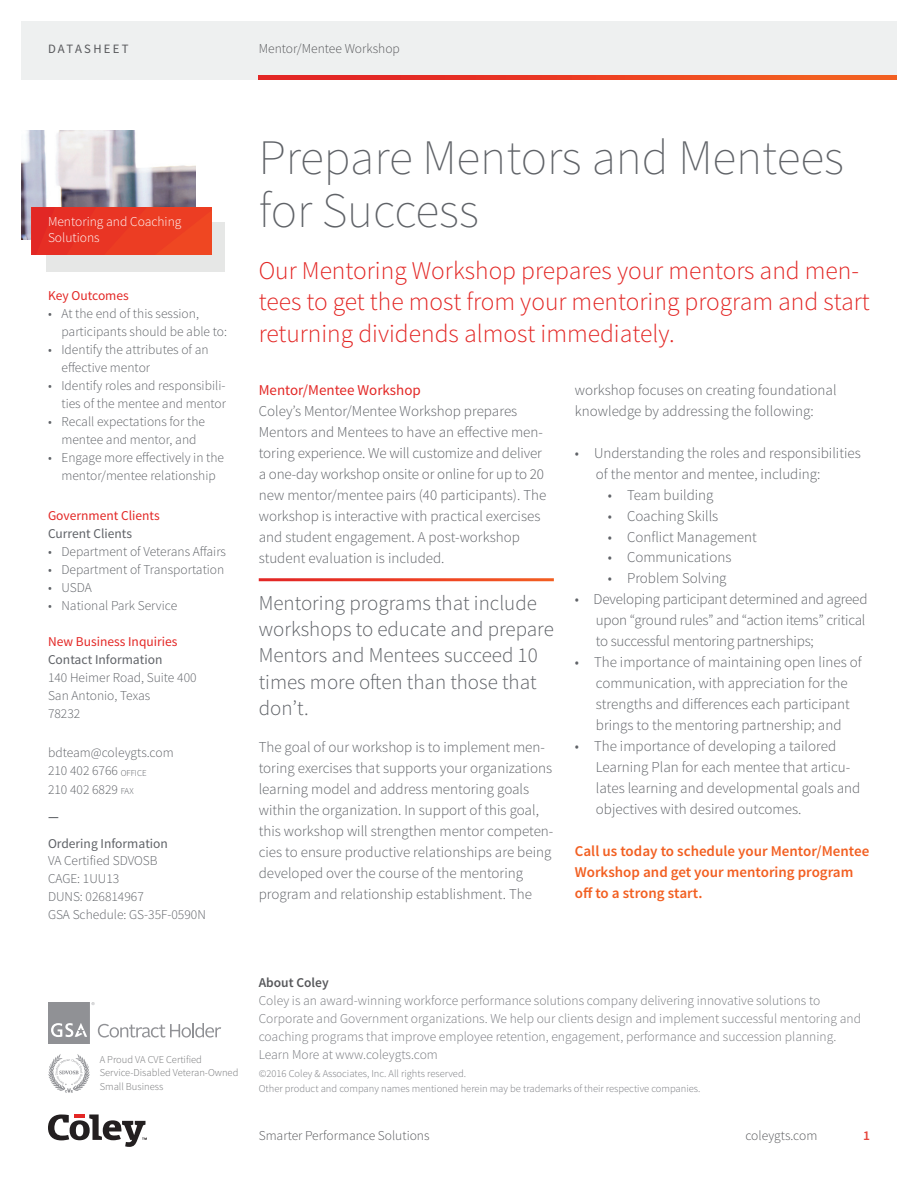
<style>
.page{position:relative;width:918px;height:1188px;background:#fff}
.page>*{position:absolute;margin:0;border:0;box-sizing:border-box;transform-origin:0 0}
.t1{font:200 49.5px/52.5px "Source Sans Pro";color:#5f6267}
.t2{font:300 25.5px/31.5px "Source Sans Pro";color:#e32725}
.t3{font:300 21px/26.2px "Source Sans Pro";color:#5f6267}
.t4{font:300 15px/21px "Source Sans Pro";color:#5f6267}
.t5{font:600 15px/21px "Source Sans Pro";color:#f25f21}
.t6{font:15px "Source Sans Pro";color:#e32725}
.t7{font:300 13.5px/18px "Source Sans Pro";color:#5f6267}
.t8{font:300 13.5px/18px "Source Sans Pro";color:#77797e}
.t9{font:300 13.5px "Source Sans Pro";color:#57585b}
.t10{font:13.5px "Source Sans Pro";color:#5f6267}
.t11{font:13.5px "Source Sans Pro";color:#e32725}
.t12{font:300 13.5px/16.5px "Source Sans Pro";color:#fff}
.t13{font:600 13.5px "Source Sans Pro";color:#57585b}
.t14{font:600 13.5px "Source Sans Pro";color:#e6463c}
.t15{font:600 13.5px "Source Sans Pro";color:#5f6267}
.t16{font:12.75px "Source Sans Pro";letter-spacing:.18em;color:#57585b}
.t17{font:300 10.5px/15px "Source Sans Pro";color:#77797e}
.t18{font:300 10.5px/13.5px "Source Sans Pro";color:#757678}
.s1{font-size:9px}
</style>
<div class="page">
<div style="left:21px;top:21px;width:876px;height:59px;background:#eef0f0"></div>
<svg style="left:259px;top:75px;width:638px;height:5px;background:#ea3f23"></svg>
<svg style="left:48px;top:1114px;width:99px;height:33px"></svg>
<hr style="left:74px;top:1114px;width:11px;height:4px;background:#e32725">
<div style="left:47px;top:222px;width:178px;height:50px;background:#e6e7e6"></div>
<img style="left:21px;top:131px;width:175px;height:108px">
<svg style="left:31px;top:207px;width:180px;height:48px;background:#e93723"></svg>
<svg style="left:48px;top:1002px;width:173px;height:42px"></svg>
<svg style="left:48px;top:1054px;width:42px;height:39px"></svg>
<p class="t16" style="left:48px;top:41px;width:82px">DATASHEET</p>
<p class="t9" style="left:259px;top:40px;width:143px">Mentor/Mentee Workshop</p>
<p class="t12" style="left:48px;top:213px;width:135px">Mentoring and Coaching<br>Solutions</p>
<p class="t11" style="left:48px;top:287px;width:82px">Key Outcomes</p>
<p class="t7" style="left:62px;top:305px;width:167px;text-indent:-14px">• At the end of this session, participants should be able to:</p>
<p class="t7" style="left:62px;top:341px;width:149px;text-indent:-14px">• Identify the attributes of an effective mentor</p>
<p class="t7" style="left:48px;top:377px;width:180px;text-align:right">• Identify roles and responsibili&shy;ties of the mentee and mentor</p>
<p class="t7" style="left:48px;top:413px;width:159px;text-align:center">• Recall expectations for the mentee and mentor, and</p>
<p class="t7" style="left:48px;top:449px;width:178px;text-align:center">• Engage more effectively in the mentor/mentee relationship</p>
<p class="t11" style="left:48px;top:508px;width:113px">Government Clients</p>
<p class="t10" style="left:48px;top:526px;width:86px">Current Clients</p>
<p class="t7" style="left:48px;top:543px;width:180px">• Department of Veterans Affairs</p>
<p class="t7" style="left:48px;top:561px;width:178px">• Department of Transportation</p>
<p class="t7" style="left:48px;top:579px;width:45px">• USDA</p>
<p class="t7" style="left:48px;top:597px;width:131px">• National Park Service</p>
<p class="t11" style="left:48px;top:634px;width:131px">New Business Inquiries</p>
<p class="t10" style="left:48px;top:652px;width:116px">Contact Information</p>
<p class="t7" style="left:48px;top:669px;width:150px">140 Heimer Road, Suite 400<br>San Antonio, Texas<br>78232</p>
<p class="t7" style="left:48px;top:744px;width:127px">bdteam@coleygts.com<br>210 402 6766 <span class="s1">OFFICE<br></span>210 402 6829 <span class="s1">FAX</span></p>
<p class="t15" style="left:48px;top:807px;width:12px">—</p>
<p class="t10" style="left:48px;top:835px;width:121px">Ordering Information</p>
<p class="t7" style="left:48px;top:852px;width:159px">VA Certified SDVOSB<br>CAGE: 1UU13<br>DUNS: 026814967<br>GSA Schedule: GS-35F-0590N</p>
<h1 class="t1" style="left:259px;top:131px;width:587px">Prepare Mentors and Mentees for Success</h1>
<h2 class="t2" style="left:259px;top:255px;width:613px">Our Mentoring Workshop prepares your mentors and men&shy;tees to get the most from your mentoring program and start returning dividends almost immediately.</h2>
<p class="t6" style="left:259px;top:380px;width:164px">Mentor/Mentee Workshop</p>
<p class="t4" style="left:259px;top:400px;width:289px">Coley’s Mentor/Mentee Workshop prepares Mentors and Mentees to have an effective men&shy;toring experience. We will customize and deliver a one-day workshop onsite or online for up to 20 new mentor/mentee pairs (40 participants). The workshop is interactive with practical exercises and student engagement. A post-workshop student evaluation is included.</p>
<h3 class="t3" style="left:259px;top:590px;width:297px">Mentoring programs that include workshops to educate and prepare<br>Mentors and Mentees succeed 10 times more often than those that don’t.</h3>
<p class="t4" style="left:259px;top:736px;width:296px">The goal of our workshop is to implement men&shy;toring exercises that supports your organizations learning model and address mentoring goals within the organization. In support of this goal, this workshop will strengthen mentor competen&shy;cies to ensure productive relationships are being developed over the course of the mentoring program and relationship establishment. The</p>
<p class="t4" style="left:575px;top:379px;width:263px">workshop focuses on creating foundational knowledge by addressing the following:</p>
<p class="t4" style="left:596px;top:442px;width:266px;text-indent:-21px">• Understanding the roles and responsibilities of the mentor and mentee, including:</p>
<p class="t4" style="left:608px;top:484px;width:107px">• Team building</p>
<p class="t4" style="left:608px;top:505px;width:112px">• Coaching Skills</p>
<p class="t4" style="left:608px;top:526px;width:150px">• Conflict Management</p>
<p class="t4" style="left:608px;top:547px;width:125px">• Communications</p>
<p class="t4" style="left:608px;top:568px;width:120px">• Problem Solving</p>
<p class="t4" style="left:596px;top:589px;width:273px;text-indent:-21px">• Developing participant determined and agreed upon “ground rules” and “action items” critical to successful mentoring partnerships;</p>
<p class="t4" style="left:596px;top:652px;width:267px;text-indent:-21px">• The importance of maintaining open lines of communication, with appreciation for the strengths and differences each participant brings to the mentoring partnership; and</p>
<p class="t4" style="left:596px;top:736px;width:266px;text-indent:-21px">• The importance of developing a tailored Learning Plan for each mentee that articu&shy;lates learning and developmental goals and objectives with desired outcomes.</p>
<p class="t5" style="left:575px;top:841px;width:296px">Call us today to schedule your Mentor/Mentee<br>Workshop and get your mentoring program off to a strong start.</p>
<p class="t18" style="left:100px;top:1053px;width:140px">A Proud VA CVE Certified<br>Service-Disabled Veteran-Owned<br>Small Business</p>
<p class="t13" style="left:259px;top:974px;width:71px">About Coley</p>
<p class="t8" style="left:259px;top:991px;width:604px">Coley is an award-winning workforce performance solutions company delivering innovative solutions to Corporate and Government organizations. We help our clients design and implement successful mentoring and coaching programs that improve employee retention, engagement, performance and succession planning.<br>Learn More at www.coleygts.com</p>
<p class="t17" style="left:259px;top:1066px;width:443px">©2016 Coley &amp; Associates, Inc. All rights reserved.<br>Other product and company names mentioned herein may be trademarks of their respective companies.</p>
<p class="t9" style="left:259px;top:1127px;width:172px">Smarter Performance Solutions</p>
<p class="t9" style="left:745px;top:1127px;width:73px">coleygts.com</p>
<p class="t14" style="left:863px;top:1127px;width:8px">1</p>
</div>
